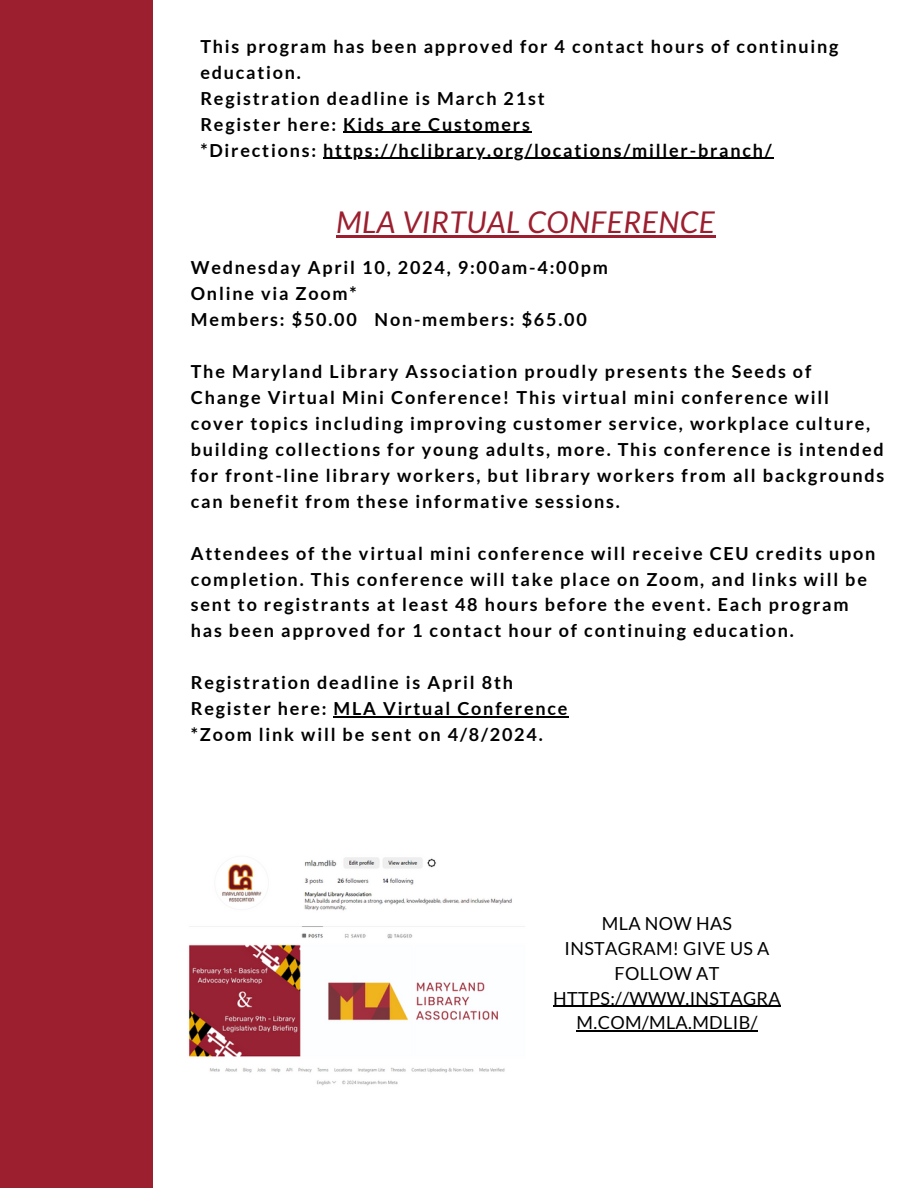
<style>
.page{position:relative;width:918px;height:1188px;background:#fff}
.page>*{position:absolute;margin:0;border:0;box-sizing:border-box;transform-origin:0 0}
.t1{font:italic 30px "Lato";letter-spacing:.02em;color:#9c1f2f}
.t2{font:700 18px/26px "Lato";letter-spacing:.1em;color:#000}
.t3{font:18px/24.8px "Lato";letter-spacing:.02em;color:#000;text-align:center}
</style>
<div class="page">
<div style="left:0;top:0;width:153px;height:1188px;background:#9c1f2f"></div>
<img style="left:188px;top:857px;width:337px;height:229px">
<hr style="left:553px;top:1006px;width:228px;height:1px;background:#000">
<hr style="left:577px;top:1031px;width:181px;height:1px;background:#000">
<hr style="left:343px;top:132px;width:189px;height:1px;background:#000">
<hr style="left:323px;top:158px;width:451px;height:1px;background:#000">
<hr style="left:334px;top:716px;width:235px;height:1px;background:#000">
<hr style="left:336px;top:235px;width:380px;height:3px;background:#9c1f2f">
<p class="t2" style="left:200px;top:33px;width:639px">This program has been approved for 4 contact hours of continuing education.<br>Registration deadline is March 21st<br>Register here: Kids are Customers<br>*Directions: https://hclibrary.org/locations/miller-branch/</p>
<h1 class="t1" style="left:336px;top:204px;width:380px">MLA VIRTUAL CONFERENCE</h1>
<p class="t2" style="left:191px;top:254px;width:419px">Wednesday April 10, 2024, 9:00am-4:00pm<br>Online via Zoom*<br>Members: $50.00 Non-members: $65.00</p>
<p class="t2" style="left:191px;top:358px;width:695px">The Maryland Library Association proudly presents the Seeds of Change Virtual Mini Conference! This virtual mini conference will cover topics including improving customer service, workplace culture, building collections for young adults, more. This conference is intended for front-line library workers, but library workers from all backgrounds can benefit from these informative sessions.</p>
<p class="t2" style="left:191px;top:540px;width:686px">Attendees of the virtual mini conference will receive CEU credits upon completion. This conference will take place on Zoom, and links will be sent to registrants at least 48 hours before the event. Each program has been approved for 1 contact hour of continuing education.</p>
<p class="t2" style="left:191px;top:669px;width:378px">Registration deadline is April 8th<br>Register here: MLA Virtual Conference *Zoom link will be sent on 4/8/2024.</p>
<p class="t3" style="left:553px;top:911px;width:229px">MLA NOW HAS<br>INSTAGRAM! GIVE US A<br>FOLLOW AT<br>HTTPS://WWW.INSTAGRA<br>M.COM/MLA.MDLIB/</p>
</div>
